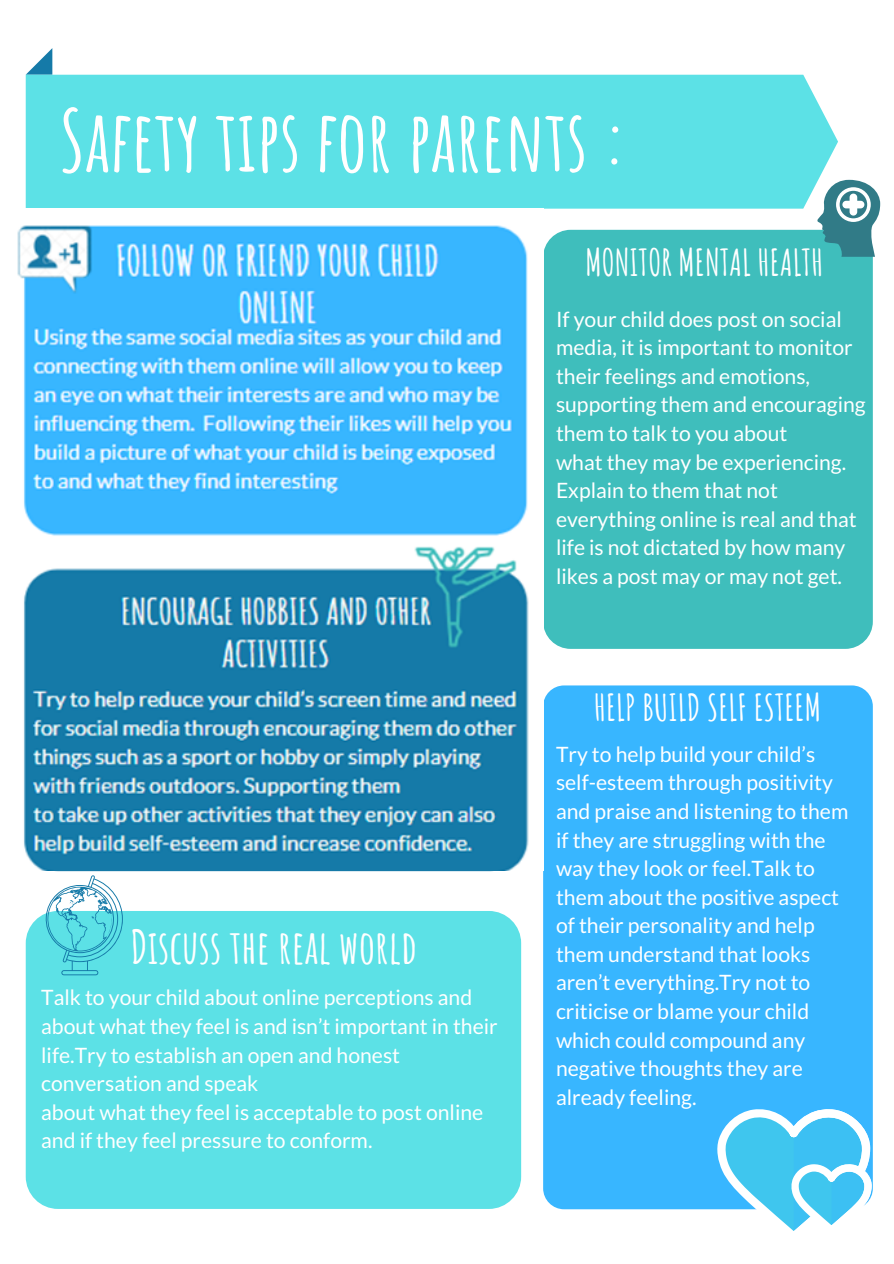
<style>
.page{position:relative;width:894px;height:1264px;background:#fff}
.page>*{position:absolute;margin:0;border:0;box-sizing:border-box;transform-origin:0 0}
.t1{font:700 84px "Amatic SC";color:#fff}
.t2{font:700 45.75px "Amatic SC";color:#fff}
.t3{font:700 36.3px "Amatic SC";color:#fff}
.t4{font:21.15px/28.5px "Lato";color:#fff}
</style>
<div class="page">
<svg style="left:26px;top:48px;width:26px;height:27px"></svg>
<div style="left:26px;top:75px;width:811px;height:134px;background:#5ce1e6"></div>
<div style="left:26px;top:911px;width:495px;height:297px;background:#5ce1e6;border-radius:32px"></div>
<div style="left:543px;top:230px;width:329px;height:419px;background:#3fbebc;border-radius:27px"></div>
<div style="left:543px;top:685px;width:329px;height:524px;background:#38b6ff;border-radius:21px"></div>
<svg style="left:45px;top:875px;width:78px;height:100px"></svg>
<svg style="left:717px;top:1109px;width:154px;height:122px"></svg>
<svg style="left:815px;top:180px;width:64px;height:77px"></svg>
<img style="left:17px;top:225px;width:512px;height:645px">
<p class="t1" style="left:59px;top:86px;width:569px">Safety tips for parents :</p>
<p class="t3" style="left:585px;top:239px;width:239px">MONITOR MENTAL HEALTH</p>
<p class="t4" style="left:556px;top:304px;width:311px">If your child does post on social media, it is important to monitor their feelings and emotions, supporting them and encouraging them to talk to you about</p>
<p class="t4" style="left:556px;top:447px;width:302px">what they may be experiencing.<br>Explain to them that not everything online is real and that life is not dictated by how many likes a post may or may not get.</p>
<p class="t2" style="left:130px;top:918px;width:288px">Discuss the real world</p>
<p class="t4" style="left:41px;top:982px;width:458px">Talk to your child about online perceptions and about what they feel is and isn’t important in their life.Try to establish an open and honest conversation and speak</p>
<p class="t4" style="left:41px;top:1097px;width:443px">about what they feel is acceptable to post online and if they feel pressure to conform.</p>
<p class="t3" style="left:594px;top:684px;width:228px">HELP BUILD SELF ESTEEM</p>
<p class="t4" style="left:556px;top:739px;width:294px">Try to help build your child’s self-esteem through positivity and praise and listening to them if they are struggling with the way they look or feel.Talk to them about the positive aspect of their personality and help them understand that looks aren’t everything.Try not to criticise or blame your child which could compound any negative thoughts they are already feeling.</p>
</div>
